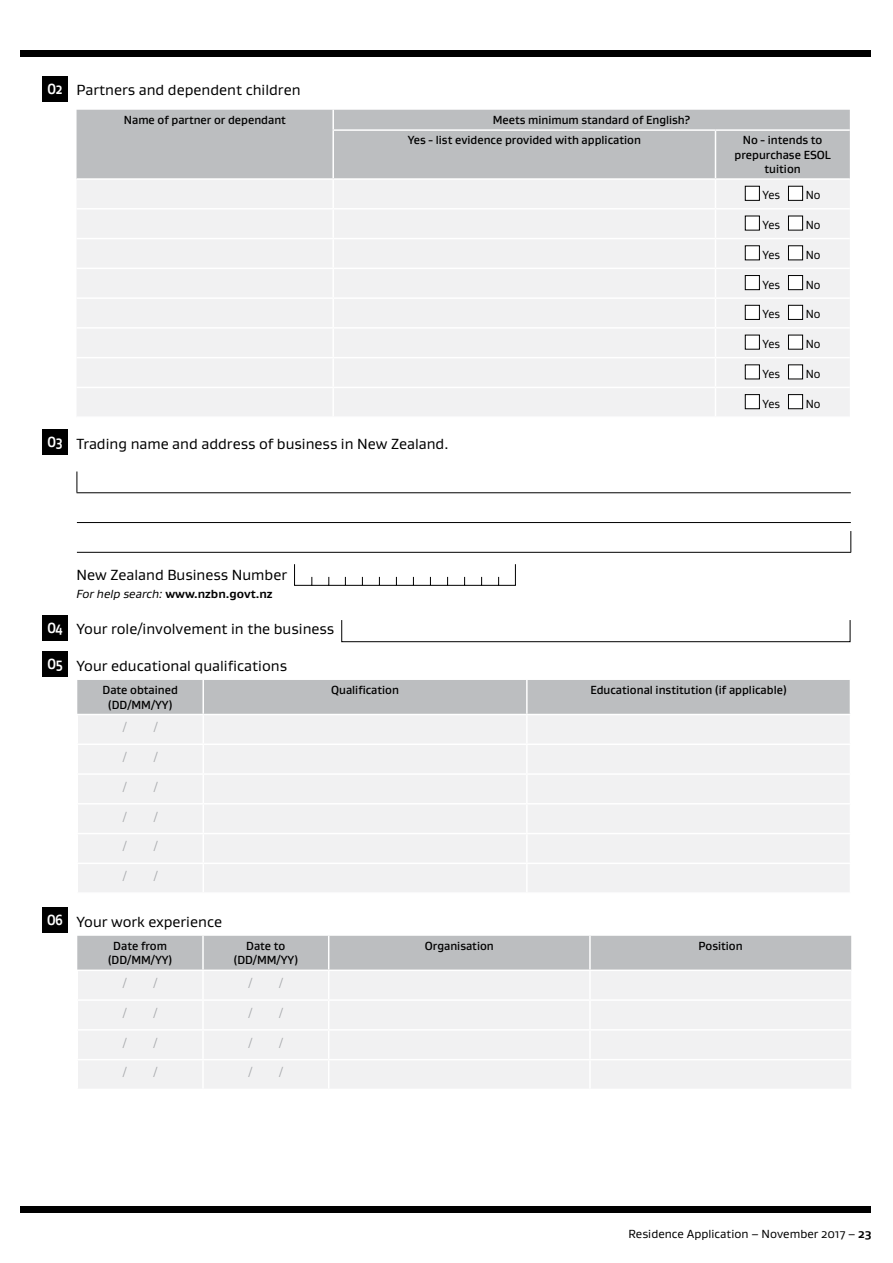
<style>
.page{position:relative;width:893px;height:1263px;background:#fff}
.page>*{position:absolute;margin:0;border:0;box-sizing:border-box;transform-origin:0 0}
.t1{font:15px "Gustan";color:#000}
.t2{font:500 12px/14.4px "Gustan";color:#000;text-align:center;scale:.95 1}
.t3{font:12px "Gustan";color:#000;scale:.95 1}
.t4{font:12px "Gustan";color:#000}
.t5{font:700 12px "Gustan";color:#000}
.t6{font:12px "Gustan";color:#a7a9ac;scale:.95 1}
.s1{font-weight:700;color:#fff}
.s2{font-weight:400;font-style:italic}
.s3{font-weight:700}
</style>
<div class="page">
<div style="left:20px;top:50px;width:850px;height:7px;background:#000"></div>
<div style="left:20px;top:1206px;width:850px;height:7px;background:#000"></div>
<div style="left:43px;top:76px;width:25px;height:25px;background:#000"></div>
<div style="left:77px;top:110px;width:773px;height:68px;background:#bcbec0"></div>
<div style="left:77px;top:180px;width:773px;height:236px;background:#f1f1f2"></div>
<hr style="left:332px;top:129px;width:383px;height:2px;background:#fff">
<hr style="left:715px;top:129px;width:135px;height:2px;background:#fff">
<svg style="left:332px;top:110px;width:2px;height:19px"></svg>
<hr style="left:332px;top:131px;width:2px;height:47px;background:#fff">
<hr style="left:715px;top:131px;width:1px;height:47px;background:#fff">
<hr style="left:332px;top:180px;width:2px;height:28px;background:#fff">
<hr style="left:77px;top:208px;width:256px;height:2px;background:#fff">
<hr style="left:333px;top:208px;width:382px;height:2px;background:#fff">
<hr style="left:332px;top:210px;width:2px;height:28px;background:#fff">
<hr style="left:715px;top:208px;width:135px;height:2px;background:#fff">
<hr style="left:77px;top:238px;width:256px;height:1px;background:#fff">
<hr style="left:333px;top:238px;width:382px;height:1px;background:#fff">
<hr style="left:332px;top:239px;width:2px;height:29px;background:#fff">
<hr style="left:715px;top:238px;width:135px;height:1px;background:#fff">
<hr style="left:77px;top:268px;width:256px;height:1px;background:#fff">
<hr style="left:333px;top:268px;width:382px;height:1px;background:#fff">
<hr style="left:332px;top:269px;width:2px;height:28px;background:#fff">
<hr style="left:715px;top:268px;width:135px;height:1px;background:#fff">
<hr style="left:77px;top:297px;width:256px;height:2px;background:#fff">
<hr style="left:333px;top:297px;width:382px;height:2px;background:#fff">
<hr style="left:332px;top:299px;width:2px;height:28px;background:#fff">
<hr style="left:715px;top:297px;width:135px;height:2px;background:#fff">
<hr style="left:77px;top:327px;width:256px;height:2px;background:#fff">
<hr style="left:333px;top:327px;width:382px;height:2px;background:#fff">
<hr style="left:332px;top:329px;width:2px;height:28px;background:#fff">
<hr style="left:715px;top:327px;width:135px;height:2px;background:#fff">
<hr style="left:77px;top:357px;width:256px;height:1px;background:#fff">
<hr style="left:333px;top:357px;width:382px;height:1px;background:#fff">
<hr style="left:332px;top:358px;width:2px;height:29px;background:#fff">
<hr style="left:715px;top:357px;width:135px;height:1px;background:#fff">
<hr style="left:77px;top:387px;width:256px;height:1px;background:#fff">
<hr style="left:333px;top:387px;width:382px;height:1px;background:#fff">
<hr style="left:332px;top:388px;width:2px;height:28px;background:#fff">
<hr style="left:715px;top:387px;width:135px;height:1px;background:#fff">
<svg style="left:715px;top:180px;width:1px;height:236px"></svg>
<div style="left:745px;top:186px;width:14px;height:14px;background:#fff"></div>
<div style="left:745px;top:186px;width:15px;height:15px;border:1px solid #000"></div>
<div style="left:788px;top:186px;width:15px;height:14px;background:#fff"></div>
<div style="left:788px;top:186px;width:15px;height:15px;border:1px solid #000"></div>
<div style="left:745px;top:216px;width:14px;height:14px;background:#fff"></div>
<div style="left:745px;top:216px;width:15px;height:14px;border:1px solid #000"></div>
<div style="left:788px;top:216px;width:15px;height:14px;background:#fff"></div>
<div style="left:788px;top:216px;width:15px;height:14px;border:1px solid #000"></div>
<div style="left:745px;top:246px;width:14px;height:14px;background:#fff"></div>
<div style="left:745px;top:245px;width:15px;height:15px;border:1px solid #000"></div>
<div style="left:788px;top:246px;width:15px;height:14px;background:#fff"></div>
<div style="left:788px;top:245px;width:15px;height:15px;border:1px solid #000"></div>
<div style="left:745px;top:276px;width:14px;height:14px;background:#fff"></div>
<div style="left:745px;top:275px;width:15px;height:15px;border:1px solid #000"></div>
<div style="left:788px;top:276px;width:15px;height:14px;background:#fff"></div>
<div style="left:788px;top:275px;width:15px;height:15px;border:1px solid #000"></div>
<div style="left:745px;top:305px;width:14px;height:14px;background:#fff"></div>
<div style="left:745px;top:305px;width:15px;height:15px;border:1px solid #000"></div>
<div style="left:788px;top:305px;width:15px;height:14px;background:#fff"></div>
<div style="left:788px;top:305px;width:15px;height:15px;border:1px solid #000"></div>
<div style="left:745px;top:335px;width:14px;height:14px;background:#fff"></div>
<div style="left:745px;top:335px;width:15px;height:15px;border:1px solid #000"></div>
<div style="left:788px;top:335px;width:15px;height:14px;background:#fff"></div>
<div style="left:788px;top:335px;width:15px;height:15px;border:1px solid #000"></div>
<div style="left:745px;top:365px;width:14px;height:14px;background:#fff"></div>
<div style="left:745px;top:364px;width:15px;height:15px;border:1px solid #000"></div>
<div style="left:788px;top:365px;width:15px;height:14px;background:#fff"></div>
<div style="left:788px;top:364px;width:15px;height:15px;border:1px solid #000"></div>
<div style="left:745px;top:395px;width:14px;height:14px;background:#fff"></div>
<div style="left:745px;top:394px;width:15px;height:15px;border:1px solid #000"></div>
<div style="left:788px;top:395px;width:15px;height:14px;background:#fff"></div>
<div style="left:788px;top:394px;width:15px;height:15px;border:1px solid #000"></div>
<div style="left:43px;top:429px;width:25px;height:25px;background:#000"></div>
<svg style="left:77px;top:471px;width:1px;height:21px"></svg>
<hr style="left:77px;top:492px;width:774px;height:1px;background:#000">
<hr style="left:77px;top:522px;width:774px;height:1px;background:#000">
<svg style="left:850px;top:531px;width:1px;height:21px"></svg>
<hr style="left:77px;top:552px;width:774px;height:1px;background:#000">
<svg style="left:294px;top:564px;width:222px;height:22px"></svg>
<div style="left:43px;top:615px;width:25px;height:25px;background:#000"></div>
<svg style="left:341px;top:620px;width:510px;height:22px"></svg>
<div style="left:43px;top:652px;width:25px;height:25px;background:#000"></div>
<svg style="left:77px;top:680px;width:773px;height:212px"></svg>
<div style="left:43px;top:907px;width:25px;height:26px;background:#000"></div>
<svg style="left:77px;top:936px;width:774px;height:152px"></svg>
<hr style="left:590px;top:1059px;width:261px;height:1px;background:#fff">
<hr style="left:589px;top:1060px;width:2px;height:29px;background:#fff">
<p class="t1" style="left:48px;top:80px;width:254px"><span class="s1">O2</span> Partners and dependent children</p>
<p class="t2" style="left:124px;top:112px;width:172px">Name of partner or dependant</p>
<p class="t2" style="left:408px;top:109px;width:299px;line-height:20.4px;text-align:left;text-indent:85px">Meets minimum standard of English?<br>Yes - list evidence provided with application</p>
<p class="t1" style="left:48px;top:434px;width:402px"><span class="s1">O3</span> Trading name and address of business in New Zealand.</p>
<p class="t2" style="left:734px;top:133px;width:103px">No - intends to prepurchase ESOL tuition</p>
<p class="t3" style="left:762px;top:187px;width:20px">Yes</p>
<p class="t3" style="left:806px;top:187px;width:17px">No</p>
<p class="t3" style="left:762px;top:217px;width:20px">Yes</p>
<p class="t3" style="left:806px;top:217px;width:17px">No</p>
<p class="t3" style="left:762px;top:247px;width:20px">Yes</p>
<p class="t3" style="left:806px;top:247px;width:17px">No</p>
<p class="t3" style="left:762px;top:277px;width:20px">Yes</p>
<p class="t3" style="left:806px;top:277px;width:17px">No</p>
<p class="t3" style="left:762px;top:306px;width:20px">Yes</p>
<p class="t3" style="left:806px;top:306px;width:17px">No</p>
<p class="t3" style="left:762px;top:336px;width:20px">Yes</p>
<p class="t3" style="left:806px;top:336px;width:17px">No</p>
<p class="t3" style="left:762px;top:366px;width:20px">Yes</p>
<p class="t3" style="left:806px;top:366px;width:17px">No</p>
<p class="t3" style="left:762px;top:396px;width:20px">Yes</p>
<p class="t3" style="left:806px;top:396px;width:17px">No</p>
<p class="t1" style="left:77px;top:565px;width:212px">New Zealand Business Number</p>
<p class="t5" style="left:77px;top:586px;width:197px"><span class="s2">For help search:</span> www.nzbn.govt.nz</p>
<p class="t1" style="left:47px;top:619px;width:288px"><span class="s1">O4</span> Your role/involvement in the business</p>
<p class="t1" style="left:47px;top:656px;width:241px"><span class="s1">O5</span> Your educational qualifications</p>
<p class="t2" style="left:103px;top:682px;width:81px">Date obtained (DD/MM/YY)</p>
<p class="t2" style="left:331px;top:682px;width:73px">Qualification</p>
<p class="t2" style="left:590px;top:682px;width:208px">Educational institution (if applicable)</p>
<p class="t6" style="left:123px;top:719px;width:6px">/</p>
<p class="t6" style="left:154px;top:719px;width:6px">/</p>
<p class="t6" style="left:123px;top:749px;width:6px">/</p>
<p class="t6" style="left:154px;top:749px;width:6px">/</p>
<p class="t6" style="left:123px;top:779px;width:6px">/</p>
<p class="t6" style="left:154px;top:779px;width:6px">/</p>
<p class="t6" style="left:123px;top:809px;width:6px">/</p>
<p class="t6" style="left:154px;top:809px;width:6px">/</p>
<p class="t6" style="left:123px;top:838px;width:6px">/</p>
<p class="t6" style="left:154px;top:838px;width:6px">/</p>
<p class="t6" style="left:123px;top:868px;width:6px">/</p>
<p class="t6" style="left:154px;top:868px;width:6px">/</p>
<p class="t1" style="left:47px;top:912px;width:177px"><span class="s1">O6</span> Your work experience</p>
<p class="t2" style="left:108px;top:938px;width:70px">Date from (DD/MM/YY)</p>
<p class="t2" style="left:233px;top:938px;width:70px">Date to (DD/MM/YY)</p>
<p class="t2" style="left:425px;top:938px;width:74px">Organisation</p>
<p class="t2" style="left:698px;top:938px;width:48px">Position</p>
<p class="t6" style="left:123px;top:975px;width:6px">/</p>
<p class="t6" style="left:154px;top:975px;width:6px">/</p>
<p class="t6" style="left:248px;top:975px;width:6px">/</p>
<p class="t6" style="left:279px;top:975px;width:6px">/</p>
<p class="t6" style="left:123px;top:1005px;width:6px">/</p>
<p class="t6" style="left:154px;top:1005px;width:6px">/</p>
<p class="t6" style="left:248px;top:1005px;width:6px">/</p>
<p class="t6" style="left:279px;top:1005px;width:6px">/</p>
<p class="t6" style="left:123px;top:1035px;width:6px">/</p>
<p class="t6" style="left:154px;top:1035px;width:6px">/</p>
<p class="t6" style="left:248px;top:1035px;width:6px">/</p>
<p class="t6" style="left:279px;top:1035px;width:6px">/</p>
<p class="t6" style="left:123px;top:1064px;width:6px">/</p>
<p class="t6" style="left:154px;top:1064px;width:6px">/</p>
<p class="t6" style="left:248px;top:1064px;width:6px">/</p>
<p class="t6" style="left:279px;top:1064px;width:6px">/</p>
<p class="t4" style="left:628px;top:1226px;width:245px">Residence Application – November 2017 – <span class="s3">23</span></p>
</div>
